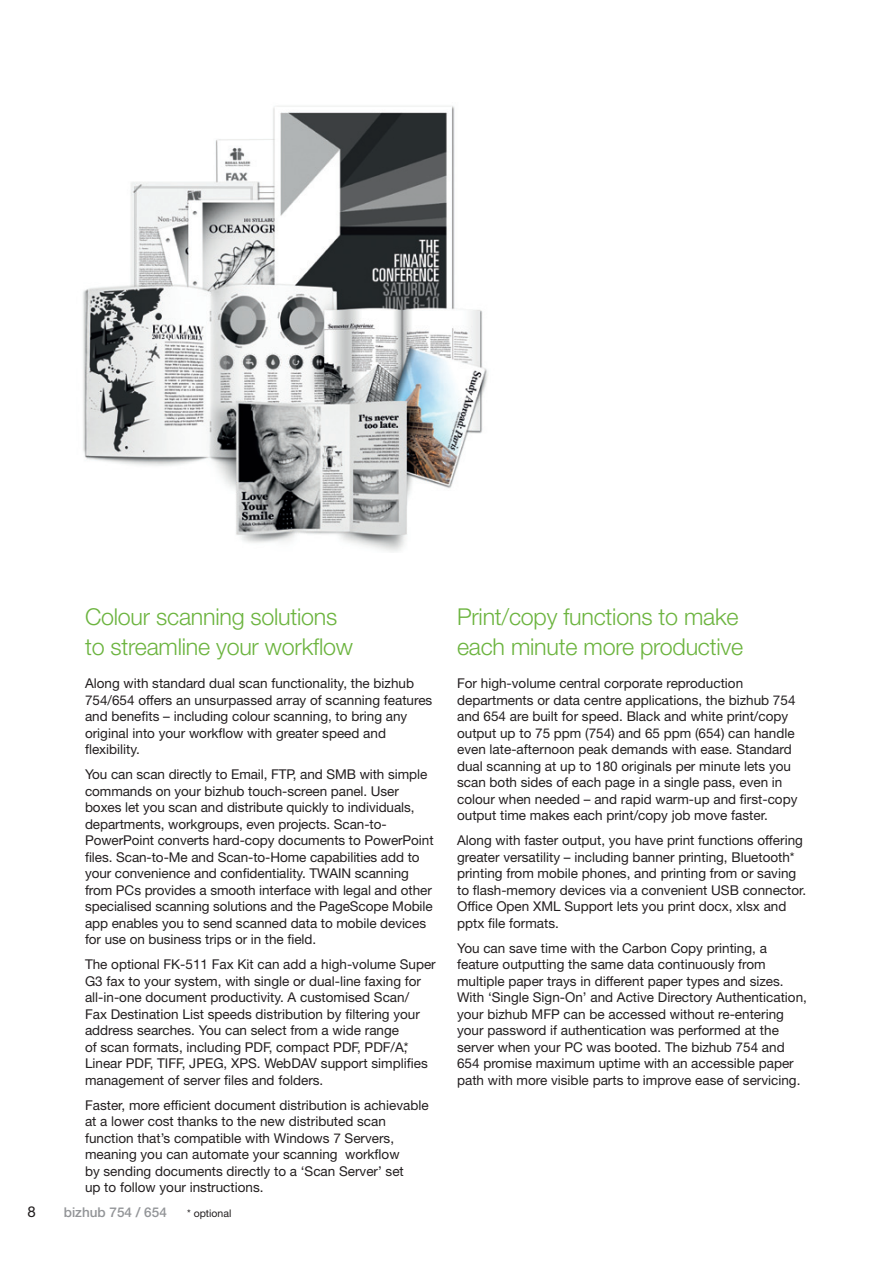
<style>
.page{position:relative;width:893px;height:1263px;background:#fff}
.page>*{position:absolute;margin:0;border:0;box-sizing:border-box;transform-origin:0 0}
.t1{font:300 23.25px/30px "Helvetica Neue LT Std";letter-spacing:-.01em;color:#6cb43f}
.t2{font:15px "Helvetica Neue LT Std";color:#231f20}
.t3{font:13.5px/16.5px "Helvetica Neue LT Std";color:#231f20}
.t4{font:500 13.5px "Helvetica Neue LT Std";color:#939598}
.t5{font:10.5px "Helvetica Neue LT Std";color:#231f20}
</style>
<div class="page">
<img style="left:83px;top:106px;width:405px;height:446px">
<h1 class="t1" style="left:85px;top:601px;width:270px">Colour scanning solutions to streamline your workflow</h1>
<p class="t3" style="left:85px;top:675px;width:349px">Along with standard dual scan functionality, the bizhub 754/654 offers an unsurpassed array of scanning features and benefits – including colour scanning, to bring any original into your workflow with greater speed and flexibility.</p>
<p class="t3" style="left:85px;top:766px;width:350px">You can scan directly to Email, FTP, and SMB with simple commands on your bizhub touch-screen panel. User boxes let you scan and distribute quickly to individuals, departments, workgroups, even projects. Scan-to-PowerPoint converts hard-copy documents to PowerPoint files. Scan-to-Me and Scan-to-Home capabilities add to your convenience and confidentiality. TWAIN scanning from PCs provides a smooth interface with legal and other specialised scanning solutions and the PageScope Mobile app enables you to send scanned data to mobile devices for use on business trips or in the field.</p>
<p class="t3" style="left:85px;top:956px;width:352px">The optional FK-511 Fax Kit can add a high-volume Super G3 fax to your system, with single or dual-line faxing for all-in-one document productivity. A customised Scan/<br>Fax Destination List speeds distribution by filtering your address searches. You can select from a wide range<br>of scan formats, including PDF, compact PDF, PDF/A*, Linear PDF, TIFF, JPEG, XPS. WebDAV support simplifies management of server files and folders.</p>
<p class="t3" style="left:85px;top:1096px;width:345px">Faster, more efficient document distribution is achievable at a lower cost thanks to the new distributed scan function that’s compatible with Windows 7 Servers, meaning you can automate your scanning workflow<br>by sending documents directly to a ‘Scan Server’ set<br>up to follow your instructions.</p>
<p class="t5" style="left:187px;top:1207px;width:46px">* optional</p>
<p class="t2" style="left:28px;top:1203px;width:10px">8</p>
<p class="t4" style="left:64px;top:1204px;width:105px">bizhub 754 / 654</p>
<h1 class="t1" style="left:457px;top:601px;width:287px">Print/copy functions to make each minute more productive</h1>
<p class="t3" style="left:457px;top:675px;width:342px">For high-volume central corporate reproduction departments or data centre applications, the bizhub 754 and 654 are built for speed. Black and white print/copy output up to 75 ppm (754) and 65 ppm (654) can handle even late-afternoon peak demands with ease. Standard dual scanning at up to 180 originals per minute lets you scan both sides of each page in a single pass, even in colour when needed – and rapid warm-up and first-copy output time makes each print/copy job move faster.</p>
<p class="t3" style="left:457px;top:832px;width:351px">Along with faster output, you have print functions offering greater versatility – including banner printing, Bluetooth* printing from mobile phones, and printing from or saving to flash-memory devices via a convenient USB connector.<br>Office Open XML Support lets you print docx, xlsx and pptx file formats.</p>
<p class="t3" style="left:457px;top:939px;width:351px">You can save time with the Carbon Copy printing, a feature outputting the same data continuously from multiple paper trays in different paper types and sizes.<br>With ‘Single Sign-On’ and Active Directory Authentication, your bizhub MFP can be accessed without re-entering your password if authentication was performed at the server when your PC was booted. The bizhub 754 and 654 promise maximum uptime with an accessible paper path with more visible parts to improve ease of servicing.</p>
</div>
